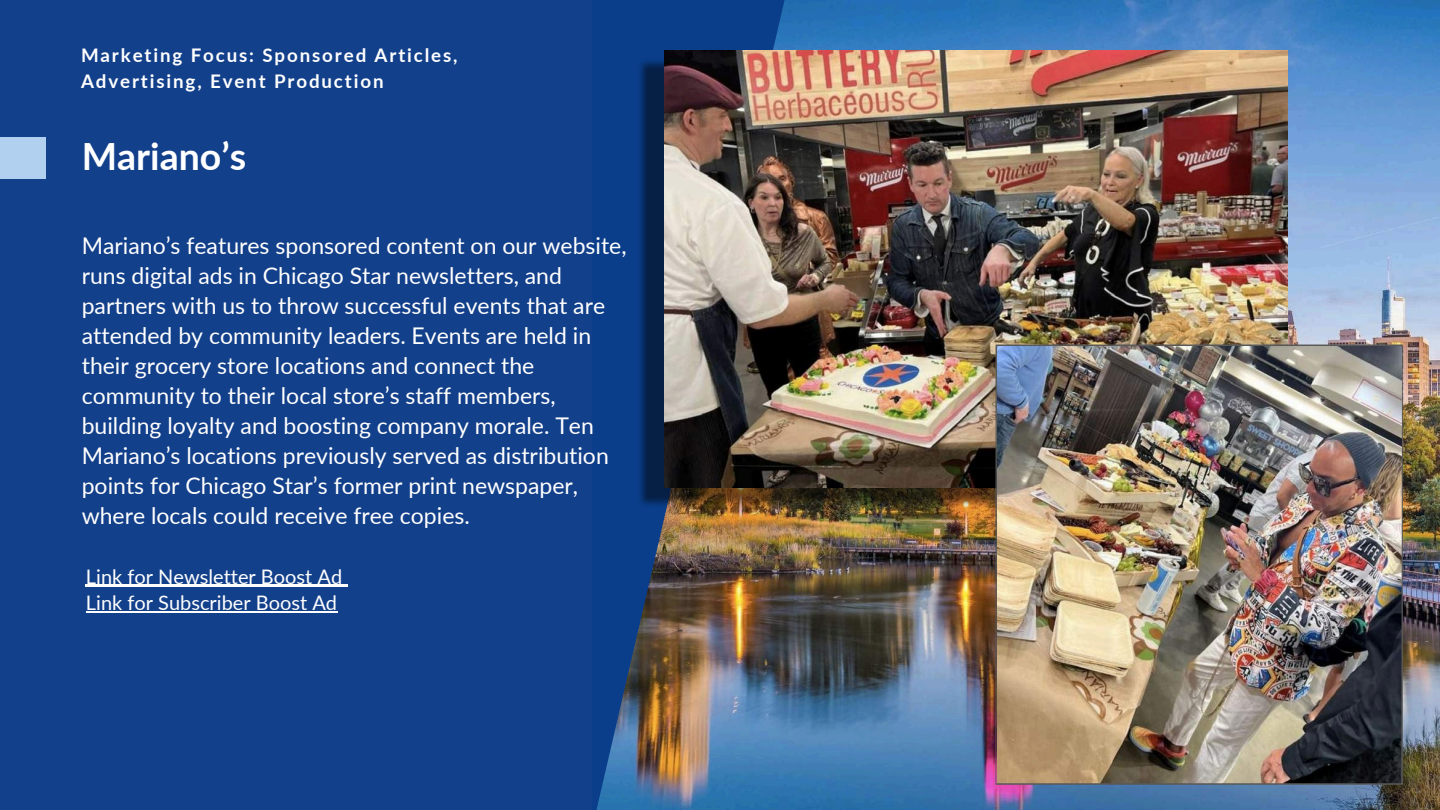
<style>
.page{position:relative;width:1440px;height:810px;background:#13408b}
.page>*{position:absolute;margin:0;border:0;box-sizing:border-box;transform-origin:0 0}
.t1{font:700 37.5px "Lato";color:#fff}
.t2{font:23px/30px "Lato";color:#fff}
.t3{font:20px/26.2px "Lato";color:#fff}
.t4{font:700 18.7px/25.5px "Lato";letter-spacing:.1em;color:#fff}
</style>
<div class="page">
<img style="left:785px;top:1px;width:655px;height:809px">
<div style="left:0;top:137px;width:46px;height:42px;background:#b1cfef"></div>
<img style="left:596px;top:0;width:189px;height:810px">
<img style="left:634px;top:55px;width:362px;height:456px">
<img style="left:665px;top:50px;width:622px;height:437px">
<img style="left:996px;top:345px;width:407px;height:440px">
<hr style="left:86px;top:611px;width:251px;height:2px;background:#fff">
<hr style="left:86px;top:585px;width:256px;height:1px;background:#fff">
<h1 class="t4" style="left:81px;top:42px;width:378px">Marketing Focus: Sponsored Articles,<br>Advertising, Event Production</h1>
<h3 class="t1" style="left:82px;top:133px;width:166px">Mariano’s</h3>
<p class="t2" style="left:82px;top:230px;width:546px">Mariano’s features sponsored content on our website, runs digital ads in Chicago Star newsletters, and partners with us to throw successful events that are attended by community leaders. Events are held in their grocery store locations and connect the community to their local store’s staff members, building loyalty and boosting company morale. Ten Mariano’s locations previously served as distribution points for Chicago Star’s former print newspaper, where locals could receive free copies.</p>
<p class="t3" style="left:86px;top:563px;width:258px">Link for Newsletter Boost Ad<br>Link for Subscriber Boost Ad</p>
</div>
